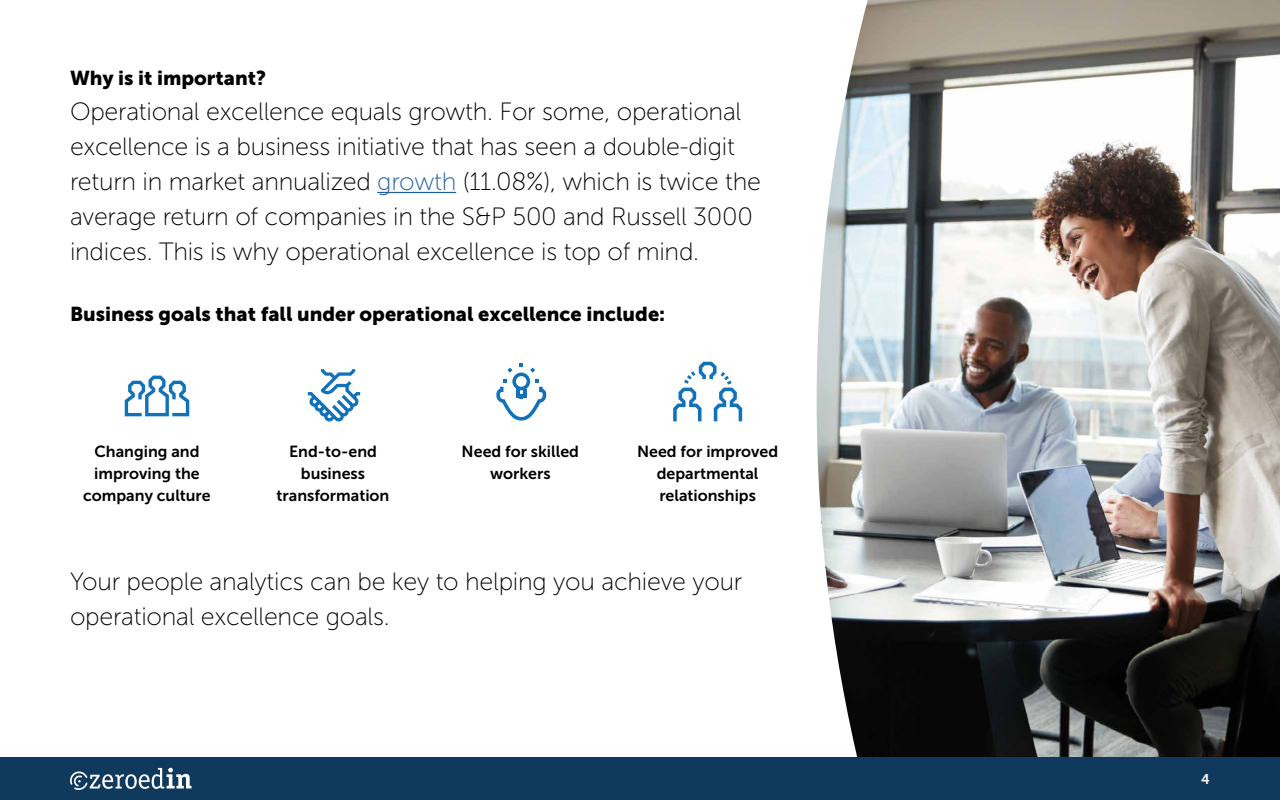
<style>
.page{position:relative;width:1280px;height:800px;background:#fff}
.page>*{position:absolute;margin:0;border:0;box-sizing:border-box;transform-origin:0 0}
.t1{font:25px/35px "Museo Sans 100";letter-spacing:-.01em;color:#000}
.t2{font:20px "Museo Sans 900";color:#000}
.t3{font:16px/22px "Museo Sans 700";color:#000;text-align:center}
.t4{font:14px "Museo Sans 700";color:#fff}
.s1{color:#215e9f}
</style>
<div class="page">
<img style="left:817px;top:0;width:463px;height:757px">
<hr style="left:377px;top:192px;width:79px;height:1px;background:#215e9f">
<div style="left:0;top:757px;width:1280px;height:43px;background:#10395e"></div>
<svg style="left:70px;top:768px;width:122px;height:22px"></svg>
<svg style="left:125px;top:376px;width:64px;height:40px"></svg>
<svg style="left:308px;top:369px;width:52px;height:52px"></svg>
<svg style="left:496px;top:364px;width:50px;height:57px"></svg>
<svg style="left:673px;top:362px;width:69px;height:59px"></svg>
<p class="t2" style="left:70px;top:67px;width:198px">Why is it important?</p>
<p class="t1" style="left:70px;top:94px;width:692px">Operational excellence equals growth. For some, operational excellence is a business initiative that has seen a double-digit return in market annualized <span class="s1">growth</span> (11.08%), which is twice the average return of companies in the S&amp;P 500 and Russell 3000 indices. This is why operational excellence is top of mind.</p>
<p class="t2" style="left:70px;top:303px;width:597px">Business goals that fall under operational excellence include:</p>
<p class="t3" style="left:83px;top:441px;width:129px">Changing and improving the company culture</p>
<p class="t3" style="left:277px;top:441px;width:114px">End-to-end business transformation</p>
<p class="t3" style="left:462px;top:441px;width:119px">Need for skilled workers</p>
<p class="t3" style="left:637px;top:441px;width:143px">Need for improved departmental relationships</p>
<p class="t1" style="left:70px;top:564px;width:674px">Your people analytics can be key to helping you achieve your operational excellence goals.</p>
<p class="t4" style="left:1201px;top:771px;width:10px">4</p>
</div>
